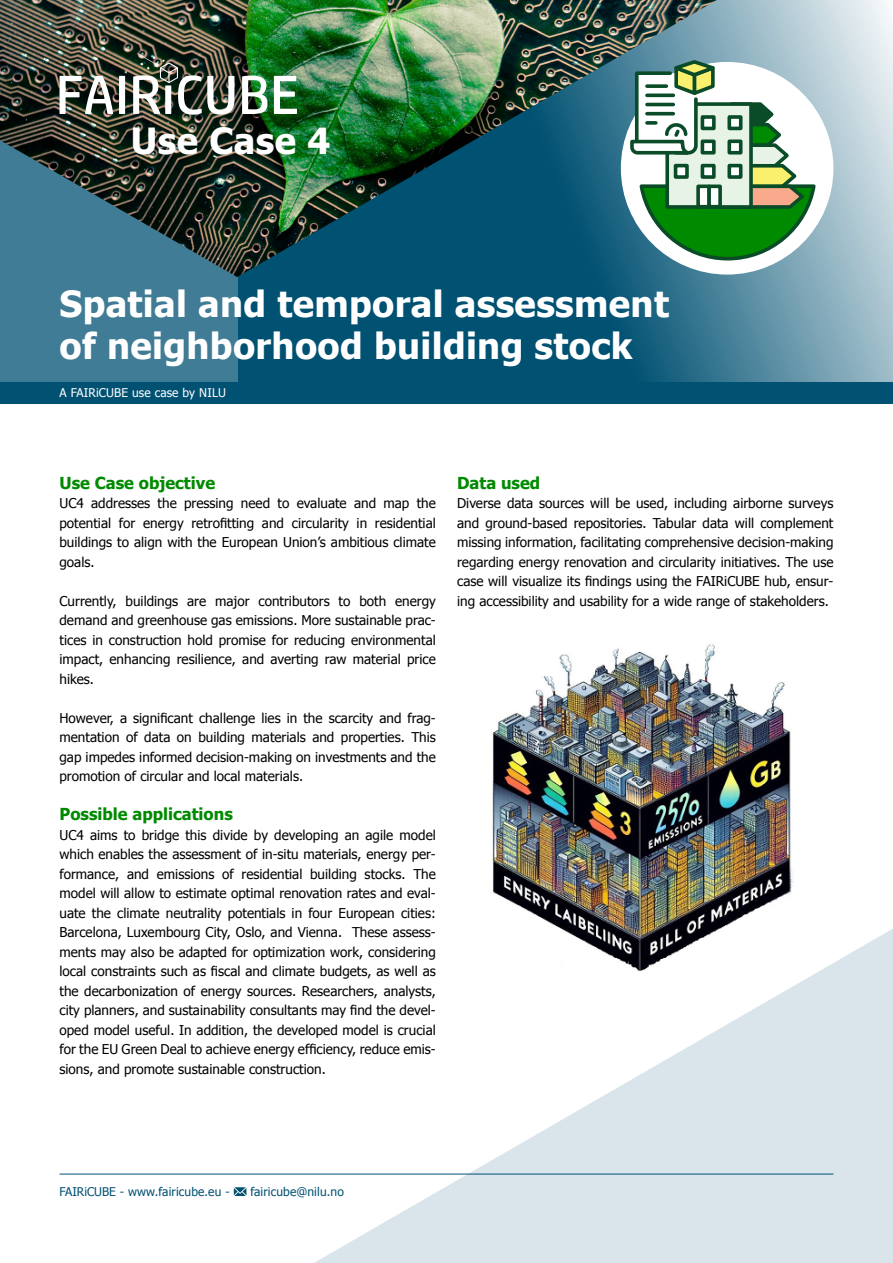
<style>
.page{position:relative;width:893px;height:1263px;background:#fff}
.page>*{position:absolute;margin:0;border:0;box-sizing:border-box;transform-origin:0 0}
.t1{font:700 36px/42px "Tahoma";letter-spacing:.01em;color:#fff}
.t2{font:700 16.5px "Tahoma";color:#008a00}
.t3{font:13.5px/19.5px "Tahoma";color:#000;text-align:justify}
.t4{font:12px "Tahoma";letter-spacing:.01em;color:#005172}
.t5{font:12px "Tahoma";letter-spacing:.01em;color:#fff}
</style>
<div class="page">
<svg style="left:314px;top:929px;width:579px;height:334px;fill:#d9e5ea"></svg>
<div style="left:0;top:0;width:237px;height:383px;background:#407c95"></div>
<svg style="left:237px;top:0;width:656px;height:383px;background:#4e859c"></svg>
<div style="left:0;top:383px;width:893px;height:21px;background:#005172"></div>
<svg style="left:234px;top:1187px;width:12px;height:9px"></svg>
<hr style="left:60px;top:1174px;width:773px;height:1px;background:#005172">
<img style="left:457px;top:644px;width:376px;height:364px">
<img style="left:0;top:0;width:717px;height:277px">
<svg style="left:60px;top:76px;width:53px;height:38px;background:#858881"></svg>
<div style="left:119px;top:76px;width:6px;height:38px;background:#fff"></div>
<svg style="left:242px;top:76px;width:25px;height:38px"></svg>
<svg style="left:274px;top:76px;width:23px;height:38px"></svg>
<img style="left:133px;top:53px;width:101px;height:62px">
<div style="left:621px;top:62px;width:212px;height:213px;background:#fff;border-radius:50%"></div>
<svg style="left:628px;top:58px;width:189px;height:204px"></svg>
<h1 class="t1" style="left:131px;top:118px;width:201px">Use Case 4</h1>
<h1 class="t1" style="left:60px;top:281px;width:611px">Spatial and temporal assessment of neighborhood building stock</h1>
<p class="t5" style="left:60px;top:385px;width:168px">A FAIRiCUBE use case by NILU</p>
<p class="t2" style="left:60px;top:471px;width:157px">Use Case objective</p>
<p class="t3" style="left:60px;top:493px;width:378px">UC4 addresses the pressing need to evaluate and map the potential for energy retrofitting and circularity in residential buildings to align with the European Union’s ambitious climate goals.</p>
<p class="t3" style="left:60px;top:590px;width:378px">Currently, buildings are major contributors to both energy demand and greenhouse gas emissions. More sustainable prac&shy;tices in construction hold promise for reducing environmental impact, enhancing resilience, and averting raw material price hikes.</p>
<p class="t3" style="left:60px;top:707px;width:378px">However, a significant challenge lies in the scarcity and frag&shy;mentation of data on building materials and properties. This gap impedes informed decision-making on investments and the promotion of circular and local materials.</p>
<p class="t2" style="left:60px;top:802px;width:175px">Possible applications</p>
<p class="t3" style="left:60px;top:824px;width:378px">UC4 aims to bridge this divide by developing an agile model which enables the assessment of in-situ materials, energy per&shy;formance, and emissions of residential building stocks. The model will allow to estimate optimal renovation rates and eval&shy;uate the climate neutrality potentials in four European cities:<br>Barcelona, Luxembourg City, Oslo, and Vienna. These assess&shy;ments may also be adapted for optimization work, considering local constraints such as fiscal and climate budgets, as well as the decarbonization of energy sources. Researchers, analysts, city planners, and sustainability consultants may find the devel&shy;oped model useful. In addition, the developed model is crucial for the EU Green Deal to achieve energy efficiency, reduce emis&shy;sions, and promote sustainable construction.</p>
<p class="t2" style="left:457px;top:471px;width:85px">Data used</p>
<p class="t3" style="left:457px;top:493px;width:378px">Diverse data sources will be used, including airborne surveys and ground-based repositories. Tabular data will complement missing information, facilitating comprehensive decision-making regarding energy renovation and circularity initiatives. The use case will visualize its findings using the FAIRiCUBE hub, ensur&shy;ing accessibility and usability for a wide range of stakeholders.</p>
<p class="t4" style="left:60px;top:1183px;width:172px">FAIRiCUBE - www.fairicube.eu -</p>
<p class="t4" style="left:250px;top:1183px;width:95px">fairicube@nilu.no</p>
</div>
